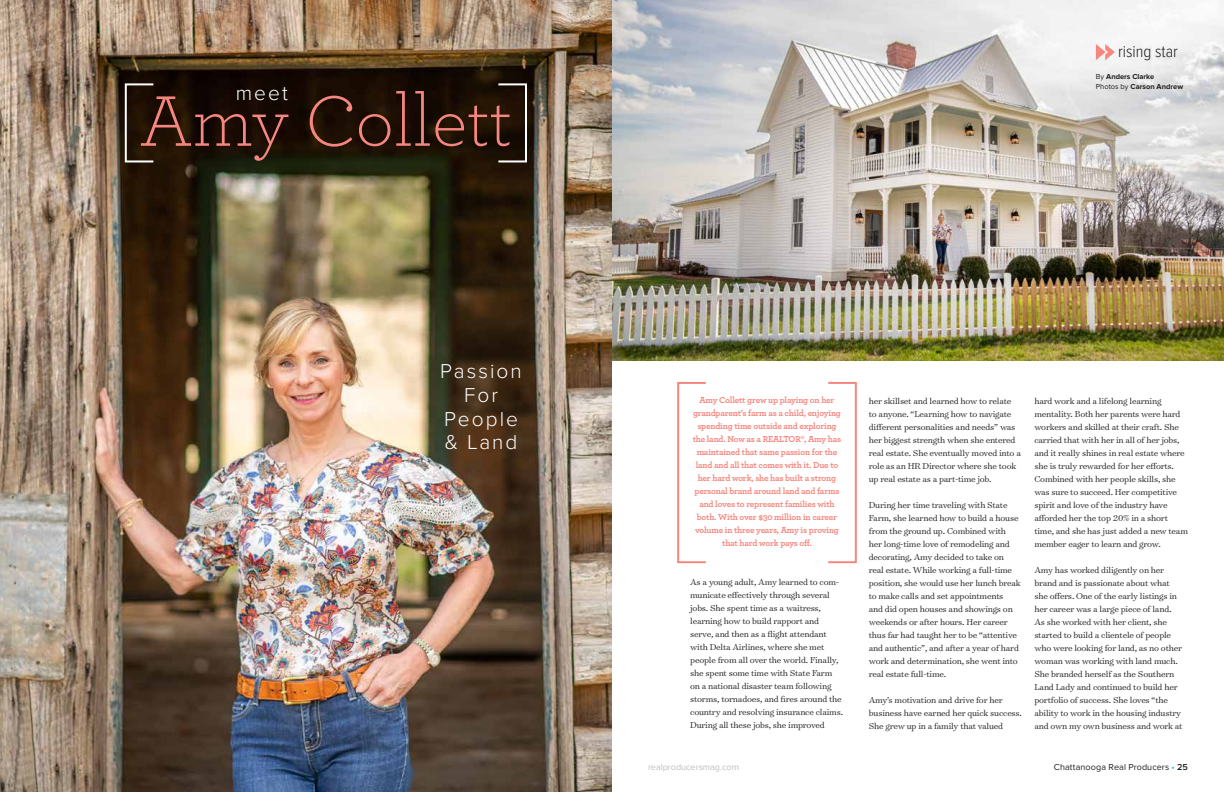
<style>
.page{position:relative;width:1224px;height:792px;background:#fff}
.page>*{position:absolute;margin:0;border:0;box-sizing:border-box;transform-origin:0 0}
.t1{font:300 75px "Archer Pro";color:#f5877f}
.t2{font:300 20.8px/23.8px "Proxima Nova";letter-spacing:.1em;color:#fff;text-align:center}
.t3{font:300 17px "Proxima Nova Cond";color:#231f20}
.t4{font:300 9.8px/13px "Surveyor Text";letter-spacing:-.02em;color:#231f20}
.t5{font:700 9px/13px "Archer Pro";letter-spacing:-.02em;color:#f5877f;text-align:center}
.t6{font:9px "Proxima Nova";letter-spacing:.01em;color:#231f20}
.t7{font:9px "Proxima Nova";color:#bcbec0}
.t8{font:700 7.5px/10px "Proxima Nova";color:#231f20}
.s1{font-weight:400}
.s2{color:#19a8e0}
.s3{font-weight:600}
</style>
<div class="page">
<img style="left:0;top:0;width:612px;height:792px">
<img style="left:612px;top:0;width:612px;height:361px">
<div style="left:125px;top:83px;width:29px;height:79px;border:2px solid #fff"></div>
<div style="left:677px;top:382px;width:30px;height:181px;border:2px solid #f5877f"></div>
<div style="left:827px;top:382px;width:30px;height:181px;border:2px solid #f5877f"></div>
<div style="left:497px;top:83px;width:30px;height:79px;border:2px solid #fff"></div>
<svg style="left:1096px;top:44px;width:19px;height:16px"></svg>
<h2 class="t2" style="left:236px;top:82px;width:54px">meet</h2>
<h1 class="t1" style="left:140px;top:72px;width:374px">Amy Collett</h1>
<h2 class="t2" style="left:440px;top:360px;width:83px">Passion<br>For<br>People &amp; Land</h2>
<h3 class="t3" style="left:1118px;top:44px;width:61px">rising star</h3>
<p class="t8" style="left:1096px;top:72px;width:89px"><span class="s1">By</span> Anders Clarke<br><span class="s1">Photos by</span> Carson Andrew</p>
<p class="t5" style="left:693px;top:393px;width:150px">Amy Collett grew up playing on her grandparent’s farm as a child, enjoying spending time outside and exploring the land. Now as a REALTOR®, Amy has maintained that same passion for the land and all that comes with it. Due to her hard work, she has built a strong personal brand around land and farms and loves to represent families with both. With over $30 million in career volume in three years, Amy is proving that hard work pays off.</p>
<p class="t4" style="left:690px;top:575px;width:154px">As a young adult, Amy learned to com&shy;municate effectively through several jobs. She spent time as a waitress, learning how to build rapport and serve, and then as a flight attendant with Delta Airlines, where she met people from all over the world. Finally, she spent some time with State Farm on a national disaster team following storms, tornadoes, and fires around the country and resolving insurance claims.<br>During all these jobs, she improved</p>
<p class="t4" style="left:869px;top:394px;width:154px">her skillset and learned how to relate to anyone. “Learning how to navigate different personalities and needs” was her biggest strength when she entered real estate. She eventually moved into a role as an HR Director where she took up real estate as a part-time job.</p>
<p class="t4" style="left:869px;top:498px;width:154px">During her time traveling with State Farm, she learned how to build a house from the ground up. Combined with her long-time love of remodeling and decorating, Amy decided to take on real estate. While working a full-time position, she would use her lunch break to make calls and set appointments<br>and did open houses and showings on weekends or after hours. Her career thus far had taught her to be “attentive and authentic”, and after a year of hard work and determination, she went into real estate full-time.</p>
<p class="t4" style="left:869px;top:693px;width:155px">Amy’s motivation and drive for her business have earned her quick success.<br>She grew up in a family that valued</p>
<p class="t4" style="left:1034px;top:394px;width:155px">hard work and a lifelong learning mentality. Both her parents were hard workers and skilled at their craft. She carried that with her in all of her jobs, and it really shines in real estate where she is truly rewarded for her efforts.<br>Combined with her people skills, she was sure to succeed. Her competitive spirit and love of the industry have afforded her the top 20% in a short time, and she has just added a new team member eager to learn and grow.</p>
<p class="t4" style="left:1034px;top:563px;width:150px">Amy has worked diligently on her brand and is passionate about what she offers. One of the early listings in her career was a large piece of land.<br>As she worked with her client, she started to build a clientele of people who were looking for land, as no other woman was working with land much.<br>She branded herself as the Southern Land Lady and continued to build her portfolio of success. She loves “the ability to work in the housing industry and own my own business and work at</p>
<p class="t7" style="left:648px;top:762px;width:92px">realproducersmag.com</p>
<p class="t6" style="left:1054px;top:762px;width:136px">Chattanooga Real Producers <span class="s2">•</span> <span class="s3">25</span></p>
</div>
